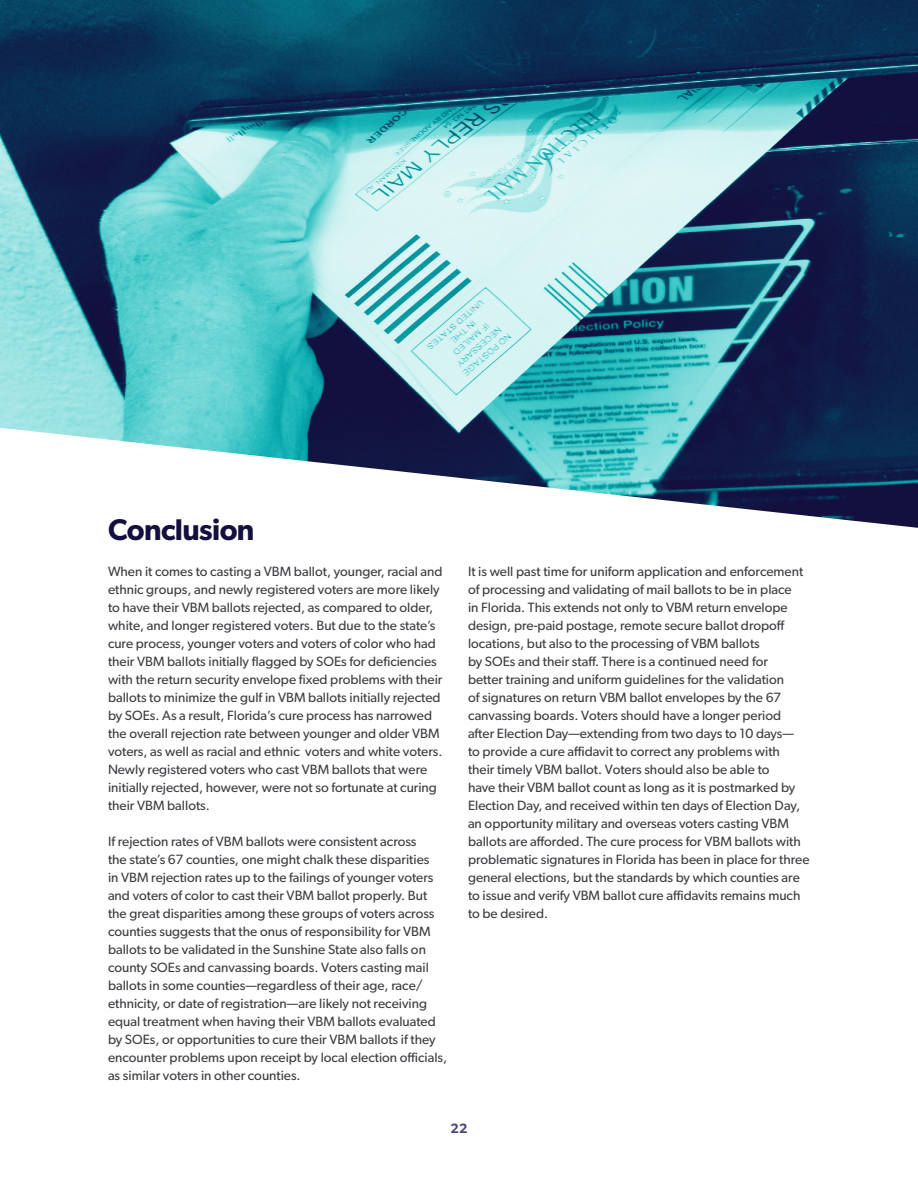
<style>
.page{position:relative;width:918px;height:1188px;background:#fff}
.page>*{position:absolute;margin:0;border:0;box-sizing:border-box;transform-origin:0 0}
.t1{font:600 30px "Gibson";letter-spacing:-.02em;color:#13103f}
.t2{font:13.5px/18px "Gibson";color:#3c3c41}
.t3{font:600 13.5px "Gibson";color:#49437d}
</style>
<div class="page">
<img style="left:0;top:0;width:918px;height:528px">
<h1 class="t1" style="left:108px;top:512px;width:148px">Conclusion</h1>
<p class="t2" style="left:108px;top:562px;width:336px">When it comes to casting a VBM ballot, younger, racial and ethnic groups, and newly registered voters are more likely to have their VBM ballots rejected, as compared to older, white, and longer registered voters. But due to the state’s cure process, younger voters and voters of color who had their VBM ballots initially flagged by SOEs for deficiencies with the return security envelope fixed problems with their ballots to minimize the gulf in VBM ballots initially rejected by SOEs. As a result, Florida’s cure process has narrowed the overall rejection rate between younger and older VBM voters, as well as racial and ethnic voters and white voters.<br>Newly registered voters who cast VBM ballots that were initially rejected, however, were not so fortunate at curing their VBM ballots.</p>
<p class="t2" style="left:108px;top:832px;width:341px">If rejection rates of VBM ballots were consistent across<br>the state’s 67 counties, one might chalk these disparities<br>in VBM rejection rates up to the failings of younger voters and voters of color to cast their VBM ballot properly. But the great disparities among these groups of voters across counties suggests that the onus of responsibility for VBM ballots to be validated in the Sunshine State also falls on county SOEs and canvassing boards. Voters casting mail ballots in some counties—regardless of their age, race/ ethnicity, or date of registration—are likely not receiving equal treatment when having their VBM ballots evaluated by SOEs, or opportunities to cure their VBM ballots if they encounter problems upon receipt by local election officials, as similar voters in other counties.</p>
<p class="t2" style="left:468px;top:562px;width:343px">It is well past time for uniform application and enforcement of processing and validating of mail ballots to be in place<br>in Florida. This extends not only to VBM return envelope design, pre-paid postage, remote secure ballot dropoff locations, but also to the processing of VBM ballots<br>by SOEs and their staff. There is a continued need for<br>better training and uniform guidelines for the validation<br>of signatures on return VBM ballot envelopes by the 67 canvassing boards. Voters should have a longer period after Election Day—extending from two days to 10 days—<br>to provide a cure affidavit to correct any problems with their timely VBM ballot. Voters should also be able to<br>have their VBM ballot count as long as it is postmarked by Election Day, and received within ten days of Election Day, an opportunity military and overseas voters casting VBM ballots are afforded. The cure process for VBM ballots with problematic signatures in Florida has been in place for three general elections, but the standards by which counties are to issue and verify VBM ballot cure affidavits remains much to be desired.</p>
<p class="t3" style="left:451px;top:1120px;width:18px">22</p>
</div>
